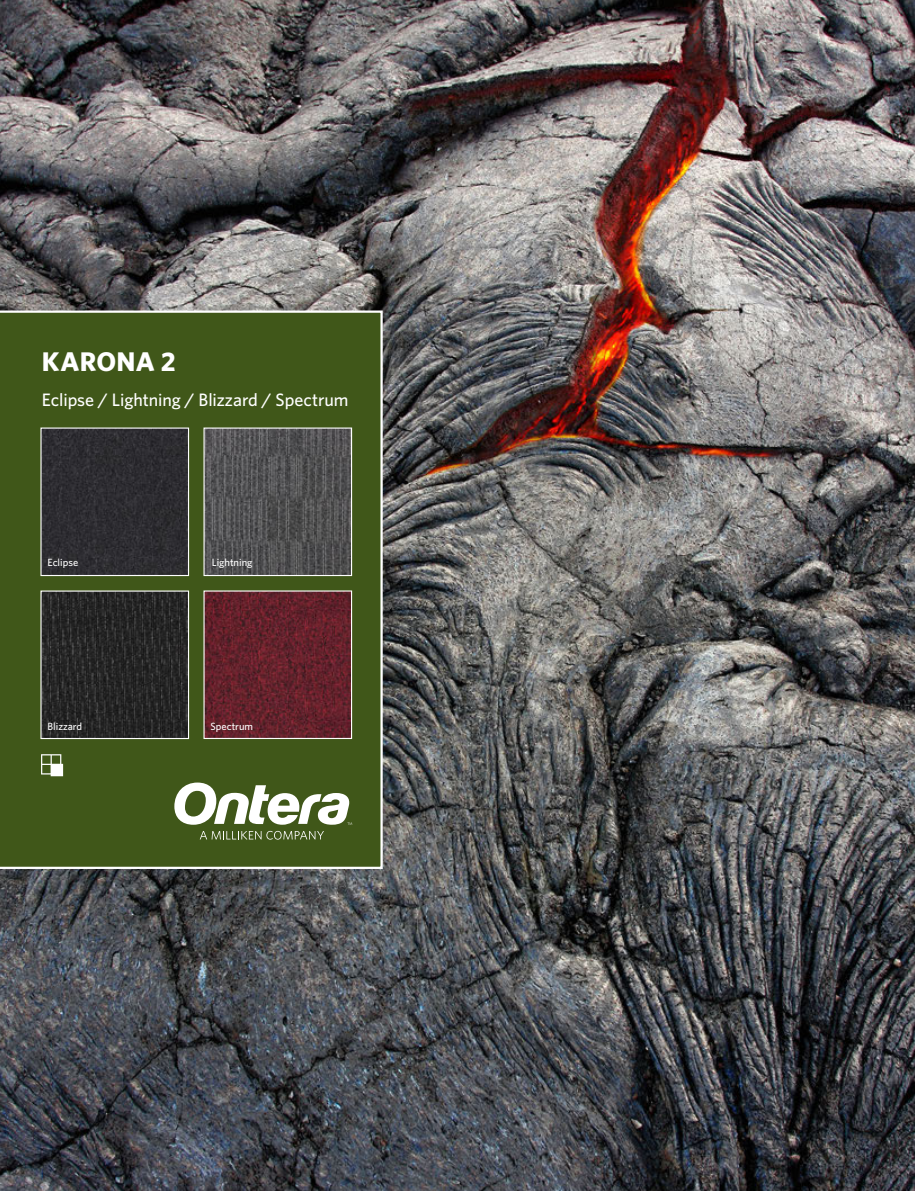
<style>
.page{position:relative;width:915px;height:1191px;background:#fff}
.page>*{position:absolute;margin:0;border:0;box-sizing:border-box;transform-origin:0 0}
.Collection_Name{font:700 27px "Whitney";letter-spacing:.01em;color:#fff}
.Collection_Name-2{font:500 18px "Whitney";letter-spacing:-.005em;color:#fff}
.t1{font:500 10.5px "Whitney";color:#fff}
</style>
<div class="page">
<img style="left:0;top:0;width:914px;height:1191px">
<div style="left:0;top:309px;width:384px;height:561px;background:#405719"></div>
<img style="left:42px;top:592px;width:145px;height:145px">
<div style="left:40px;top:590px;width:149px;height:149px;border:1px solid #fff"></div>
<img style="left:205px;top:429px;width:145px;height:145px">
<div style="left:203px;top:427px;width:149px;height:149px;border:1px solid #fff"></div>
<svg style="left:41px;top:754px;width:22px;height:22px"></svg>
<img style="left:42px;top:429px;width:145px;height:145px">
<div style="left:40px;top:427px;width:149px;height:149px;border:1px solid #fff"></div>
<img style="left:205px;top:592px;width:145px;height:145px">
<div style="left:203px;top:590px;width:149px;height:149px;border:1px solid #fff"></div>
<svg style="left:200px;top:831px;width:124px;height:8px"></svg>
<svg style="left:174px;top:782px;width:178px;height:43px"></svg>
<p class="Collection_Name" style="left:42px;top:344px;width:135px">KARONA 2</p>
<p class="Collection_Name-2" style="left:42px;top:387px;width:308px">Eclipse / Lightning / Blizzard / Spectrum</p>
<p class="t1" style="left:47px;top:555px;width:32px">Eclipse</p>
<p class="t1" style="left:212px;top:555px;width:42px">Lightning</p>
<p class="t1" style="left:47px;top:719px;width:36px">Blizzard</p>
<p class="t1" style="left:210px;top:719px;width:44px">Spectrum</p>
</div>
